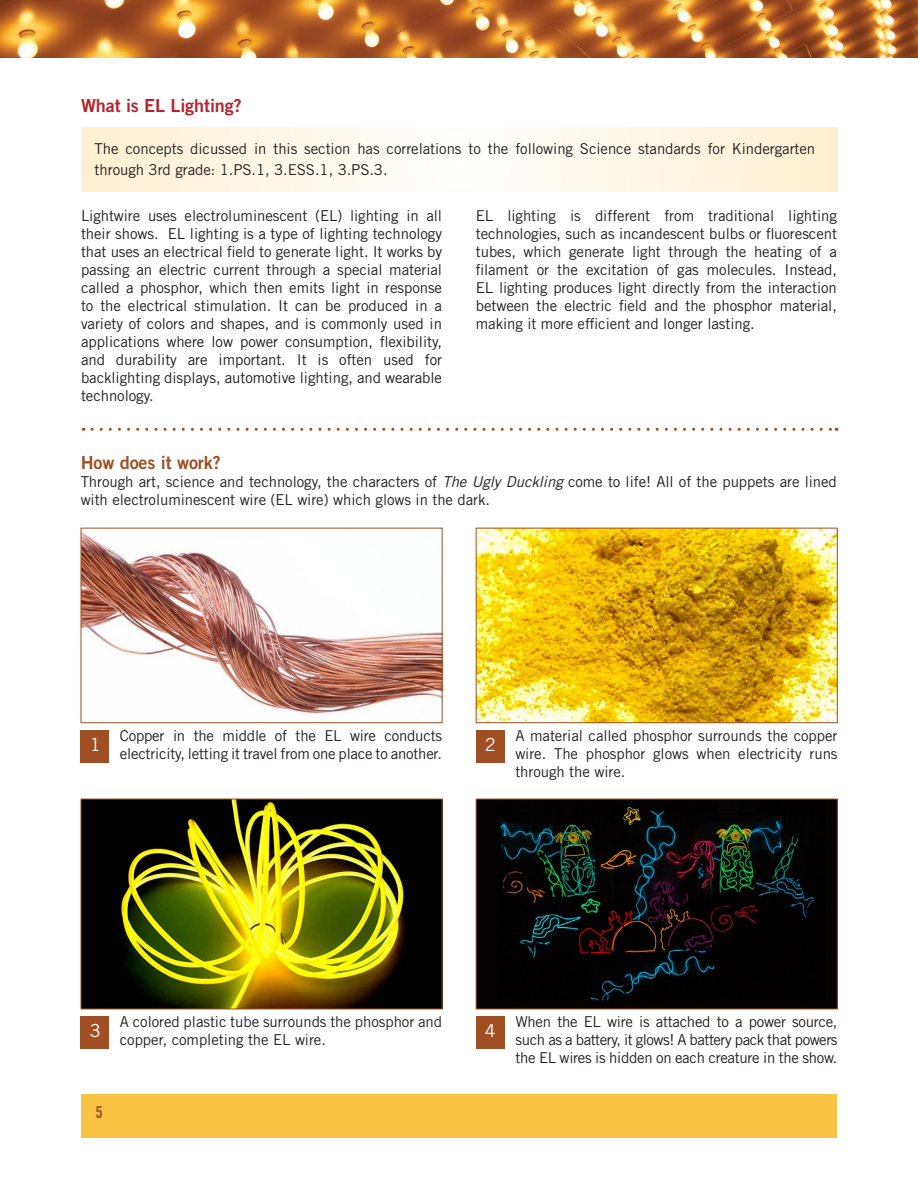
<style>
.page{position:relative;width:918px;height:1188px;background:#fff}
.page>*{position:absolute;margin:0;border:0;box-sizing:border-box;transform-origin:0 0}
.Heading_2{font:18px "Trade Gothic LT Std Bd 2";letter-spacing:-.005em;color:#b6242d}
.t1{font:18px "Trade Gothic LT Std Bd 2";letter-spacing:-.005em;color:#9f4f23}
.List_Paragraph{font:18px "Trade Gothic LT Std";color:#fff}
.t2{font:16.5px "Trade Gothic LT Std Bd Cn 20";color:#9f4f23}
.List_Paragraph-2{font:15px/18px "Trade Gothic LT Std";letter-spacing:-.005em;color:#231f20}
.s1{font-style:italic}
</style>
<div class="page">
<div style="left:81px;top:1094px;width:756px;height:43px;background:#fbc343"></div>
<img style="left:0;top:0;width:918px;height:57px">
<svg style="left:81px;top:128px;width:756px;height:64px"></svg>
<img style="left:83px;top:801px;width:357px;height:206px">
<img style="left:478px;top:801px;width:358px;height:206px">
<div style="left:476px;top:799px;width:362px;height:210px;border:1px solid #9f4f23"></div>
<div style="left:81px;top:1016px;width:28px;height:33px;background:#9f4f23"></div>
<div style="left:476px;top:1016px;width:28px;height:33px;background:#9f4f23"></div>
<img style="left:83px;top:532px;width:357px;height:182px">
<div style="left:81px;top:528px;width:361px;height:195px;border:1px solid #9f4f23"></div>
<div style="left:81px;top:731px;width:28px;height:32px;background:#9f4f23"></div>
<img style="left:478px;top:530px;width:358px;height:191px">
<div style="left:476px;top:528px;width:362px;height:195px;border:1px solid #9f4f23"></div>
<div style="left:476px;top:731px;width:28px;height:32px;background:#9f4f23"></div>
<svg style="left:92px;top:428px;width:745px;height:3px"></svg>
<p class="Heading_2" style="left:81px;top:95px;width:162px">What is EL Lighting?</p>
<p class="List_Paragraph-2" style="left:95px;top:138px;width:722px;line-height:21px">The concepts dicussed in this section has correlations to the following Science standards for Kindergarten through 3rd grade: 1.PS.1, 3.ESS.1, 3.PS.3.</p>
<p class="List_Paragraph-2" style="left:81px;top:207px;width:363px;text-align:justify">Lightwire uses electroluminescent (EL) lighting in all their shows. EL lighting is a type of lighting technology that uses an electrical field to generate light. It works by passing an electric current through a special material called a phosphor, which then emits light in response to the electrical stimulation. It can be produced in a variety of colors and shapes, and is commonly used in applications where low power consumption, flexibility, and durability are important. It is often used for backlighting displays, automotive lighting, and wearable technology.</p>
<p class="List_Paragraph-2" style="left:476px;top:207px;width:363px;text-align:justify">EL lighting is different from traditional lighting technologies, such as incandescent bulbs or fluorescent tubes, which generate light through the heating of a filament or the excitation of gas molecules. Instead, EL lighting produces light directly from the interaction between the electric field and the phosphor material, making it more efficient and longer lasting.</p>
<p class="t1" style="left:81px;top:452px;width:142px">How does it work?</p>
<p class="List_Paragraph-2" style="left:81px;top:473px;width:758px">Through art, science and technology, the characters of <span class="s1">The Ugly Duckling</span> come to life! All of the puppets are lined with electroluminescent wire (EL wire) which glows in the dark.</p>
<p class="List_Paragraph" style="left:90px;top:734px;width:12px">1</p>
<p class="List_Paragraph-2" style="left:120px;top:726px;width:324px">Copper in the middle of the EL wire conducts electricity, letting it travel from one place to another.</p>
<p class="List_Paragraph" style="left:485px;top:734px;width:12px">2</p>
<p class="List_Paragraph-2" style="left:515px;top:726px;width:324px;text-align:justify">A material called phosphor surrounds the copper wire. The phosphor glows when electricity runs through the wire.</p>
<p class="List_Paragraph-2" style="left:120px;top:1013px;width:324px">A colored plastic tube surrounds the phosphor and copper, completing the EL wire.</p>
<p class="List_Paragraph-2" style="left:515px;top:1013px;width:324px;text-align:justify">When the EL wire is attached to a power source, such as a battery, it glows! A battery pack that powers the EL wires is hidden on each creature in the show.</p>
<p class="List_Paragraph" style="left:90px;top:1020px;width:12px">3</p>
<p class="List_Paragraph" style="left:485px;top:1020px;width:12px">4</p>
<p class="t2" style="left:95px;top:1102px;width:9px">5</p>
</div>
